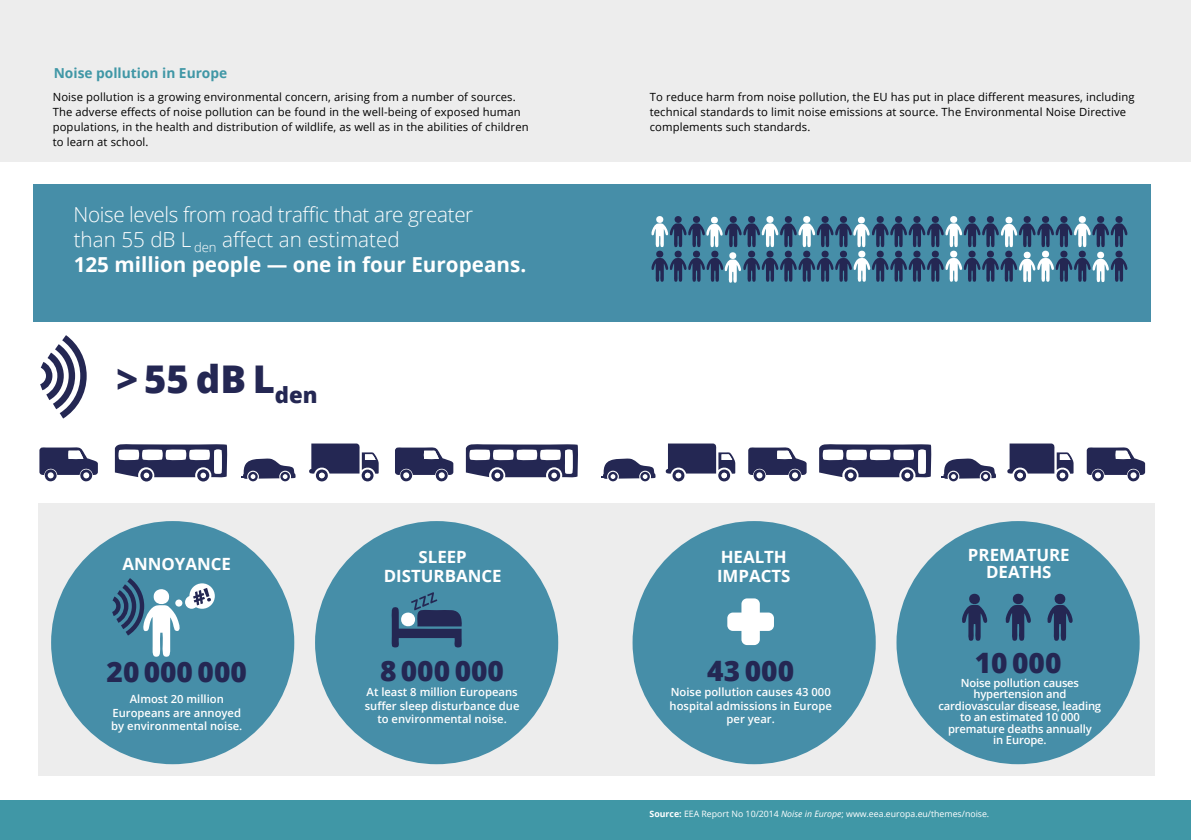
<style>
.page{position:relative;width:1191px;height:840px;background:#fff}
.page>*{position:absolute;margin:0;border:0;box-sizing:border-box;transform-origin:0 0}
.t1{font:800 38.25px "Open Sans";color:#242753}
.t2{font:800 28.12px "Open Sans";color:#242753}
.t3{font:300 20.62px "Open Sans";letter-spacing:-.02em;color:#fff}
.t4{font:700 20.62px "Open Sans";color:#fff}
.t5{font:300 20.62px "Open Sans";color:#fff}
.t6{font:700 16.88px/19.1px "Open Sans";color:#fff;text-align:center}
.t7{font:700 13.75px "Open Sans";color:#4097a6}
.t8{font:11.25px/15px "Open Sans";letter-spacing:.01em;color:#000}
.t9{font:600 11.25px/13.5px "Open Sans";color:#fff;text-align:center}
.t10{font:8.75px "Open Sans";color:#fff}
.s1{font-weight:700}
.s2{font-style:italic}
</style>
<div class="page">
<div style="left:33px;top:185px;width:1117px;height:137px;background:#468ea8"></div>
<div style="left:38px;top:504px;width:1117px;height:272px;background:#ededed"></div>
<svg style="left:40px;top:335px;width:47px;height:83px"></svg>
<div style="left:51px;top:521px;width:243px;height:243px;background:#468ea8;border-radius:50%"></div>
<div style="left:315px;top:521px;width:243px;height:243px;background:#468ea8;border-radius:50%"></div>
<div style="left:632px;top:521px;width:243px;height:243px;background:#468ea8;border-radius:50%"></div>
<div style="left:896px;top:521px;width:243px;height:243px;background:#468ea8;border-radius:50%"></div>
<svg style="left:112px;top:578px;width:69px;height:79px"></svg>
<div style="left:185px;top:595px;width:13px;height:14px;background:#fff;border-radius:50%"></div>
<div style="left:189px;top:583px;width:26px;height:26px;background:#fff;border-radius:50%"></div>
<div style="left:175px;top:599px;width:7px;height:7px;background:#fff;border-radius:50%"></div>
<svg style="left:193px;top:588px;width:18px;height:17px"></svg>
<svg style="left:391px;top:592px;width:71px;height:56px"></svg>
<div style="left:741px;top:598px;width:19px;height:47px;background:#fff;border-radius:6px"></div>
<div style="left:727px;top:612px;width:47px;height:19px;background:#fff;border-radius:6px"></div>
<svg style="left:280px;top:472px;width:10px;height:9px"></svg>
<svg style="left:248px;top:472px;width:10px;height:9px"></svg>
<svg style="left:241px;top:458px;width:55px;height:21px"></svg>
<svg style="left:309px;top:443px;width:70px;height:39px"></svg>
<svg style="left:197px;top:469px;width:12px;height:12px"></svg>
<svg style="left:140px;top:469px;width:12px;height:12px"></svg>
<svg style="left:115px;top:444px;width:113px;height:34px"></svg>
<svg style="left:39px;top:447px;width:59px;height:35px"></svg>
<div style="left:548px;top:469px;width:12px;height:12px;background:#242753;border-radius:50%"></div>
<svg style="left:491px;top:469px;width:12px;height:12px"></svg>
<svg style="left:466px;top:444px;width:112px;height:34px"></svg>
<svg style="left:395px;top:447px;width:58px;height:35px"></svg>
<svg style="left:640px;top:472px;width:10px;height:9px"></svg>
<svg style="left:608px;top:472px;width:10px;height:9px"></svg>
<svg style="left:601px;top:458px;width:55px;height:21px"></svg>
<svg style="left:665px;top:443px;width:70px;height:39px"></svg>
<svg style="left:901px;top:469px;width:12px;height:12px"></svg>
<svg style="left:844px;top:469px;width:12px;height:12px"></svg>
<svg style="left:819px;top:444px;width:112px;height:34px"></svg>
<svg style="left:748px;top:447px;width:58px;height:35px"></svg>
<svg style="left:980px;top:472px;width:10px;height:9px"></svg>
<div style="left:948px;top:472px;width:10px;height:9px;background:#242753;border-radius:50%"></div>
<svg style="left:942px;top:458px;width:54px;height:21px"></svg>
<svg style="left:1007px;top:443px;width:66px;height:39px"></svg>
<svg style="left:1086px;top:447px;width:59px;height:35px"></svg>
<svg style="left:651px;top:216px;width:476px;height:67px"></svg>
<svg style="left:1047px;top:593px;width:26px;height:48px"></svg>
<svg style="left:1005px;top:593px;width:26px;height:48px"></svg>
<svg style="left:962px;top:593px;width:26px;height:48px"></svg>
<div style="left:0;top:800px;width:1191px;height:40px;background:#4097a6"></div>
<div style="left:0;top:0;width:1191px;height:161px;background:#ededed"></div>
<p class="t7" style="left:54px;top:64px;width:175px">Noise pollution in Europe</p>
<p class="t8" style="left:53px;top:89px;width:477px">Noise pollution is a growing environmental concern, arising from a number of sources.<br>The adverse effects of noise pollution can be found in the well-being of exposed human populations, in the health and distribution of wildlife, as well as in the abilities of children to learn at school.</p>
<p class="t8" style="left:650px;top:89px;width:486px">To reduce harm from noise pollution, the EU has put in place different measures, including technical standards to limit noise emissions at source. The Environmental Noise Directive complements such standards.</p>
<h3 class="t3" style="left:74px;top:200px;width:401px">Noise levels from road traffic that are greater</h3>
<h3 class="t4" style="left:74px;top:250px;width:454px">125 million people — one in four Europeans.</h3>
<h3 class="t5" style="left:74px;top:225px;width:328px">than 55 dB L <sub>den</sub> affect an estimated</h3>
<h1 class="t1" style="left:116px;top:350px;width:203px">&gt; 55 dB L<sub>den</sub></h1>
<h3 class="t6" style="left:122px;top:554px;width:110px">ANNOYANCE</h3>
<h2 class="t2" style="left:107px;top:650px;width:142px">20 000 000</h2>
<p class="t9" style="left:111px;top:692px;width:133px">Almost 20 million<br>Europeans are annoyed by environmental noise.</p>
<h3 class="t6" style="left:384px;top:547px;width:119px">SLEEP<br>DISTURBANCE</h3>
<h2 class="t2" style="left:380px;top:649px;width:125px">8 000 000</h2>
<p class="t9" style="left:365px;top:685px;width:156px">At least 8 million Europeans suffer sleep disturbance due to environmental noise.</p>
<h3 class="t6" style="left:717px;top:547px;width:75px;text-align:left">HEALTH<br>IMPACTS</h3>
<h2 class="t2" style="left:707px;top:649px;width:88px">43 000</h2>
<p class="t9" style="left:669px;top:685px;width:164px">Noise pollution causes 43 000 hospital admissions in Europe per year.</p>
<h3 class="t6" style="left:968px;top:545px;width:103px;line-height:17.9px">PREMATURE<br>DEATHS</h3>
<h2 class="t2" style="left:974px;top:641px;width:88px">10 000</h2>
<p class="t9" style="left:938px;top:676px;width:164px;line-height:11.5px">Noise pollution causes hypertension and cardiovascular disease, leading to an estimated 10 000 premature deaths annually<br>in Europe.</p>
<p class="t10" style="left:649px;top:808px;width:341px"><span class="s1">Source:</span> EEA Report No 10/2014 <span class="s2">Noise in Europe</span>; www.eea.europa.eu/themes/noise.</p>
</div>
